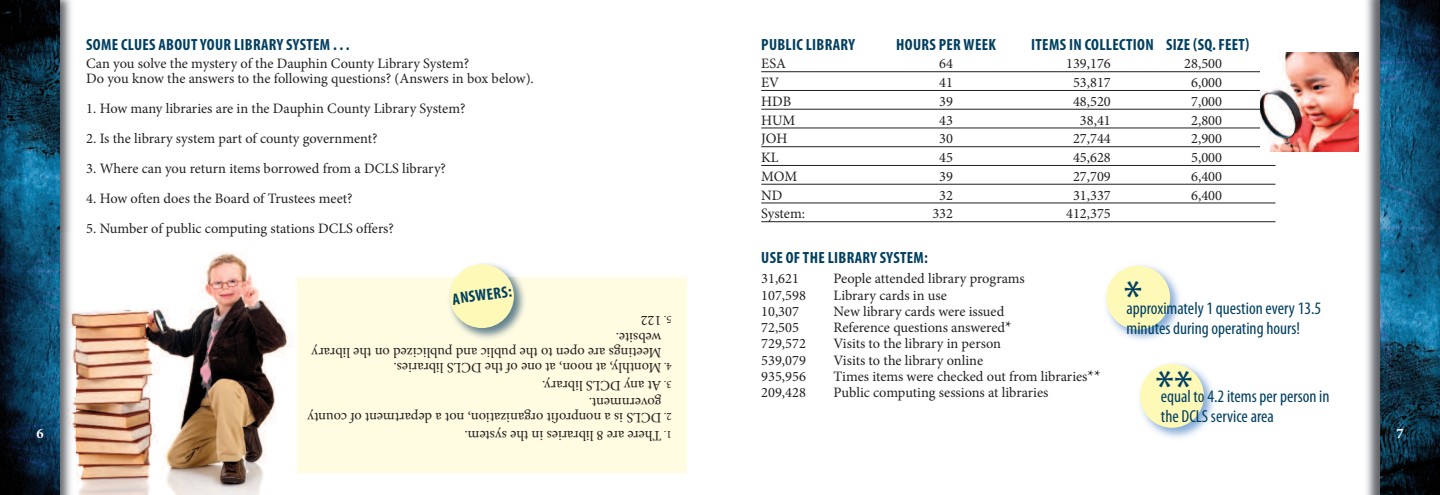
<style>
.page{position:relative;width:1440px;height:495px;background:#fff}
.page>*{position:absolute;margin:0;border:0;box-sizing:border-box;transform-origin:0 0}
.t1{font:condensed 50px "Myriad Pro";color:#003f61}
.t2{font:condensed 49.88px "Myriad Pro";color:#003f61}
.t3{font:condensed 17.5px/20px "Myriad Pro";color:#003f61}
.t4{font:700 condensed 16.25px "Myriad Pro";letter-spacing:.02em;color:#003f61}
.t5{font:14.38px/15px "Minion Pro";color:#231f20}
.t6{font:700 14.38px "Minion Pro";color:#fff}
.t7{font:11.25px "Minion Pro";color:#231f20}
.s1{font-size:11.25px}
.s2{font-size:14.38px}
.s3{font-size:16.25px}
</style>
<div class="page">
<img style="left:1366px;top:0;width:14px;height:495px">
<img style="left:1380px;top:0;width:60px;height:495px">
<hr style="left:761px;top:72px;width:499px;height:1px;background:#231f20">
<hr style="left:761px;top:90px;width:499px;height:1px;background:#231f20">
<hr style="left:761px;top:109px;width:499px;height:1px;background:#231f20">
<hr style="left:761px;top:128px;width:499px;height:1px;background:#231f20">
<hr style="left:761px;top:147px;width:499px;height:1px;background:#231f20">
<hr style="left:761px;top:165px;width:514px;height:1px;background:#231f20">
<hr style="left:761px;top:184px;width:514px;height:1px;background:#231f20">
<hr style="left:761px;top:203px;width:514px;height:1px;background:#231f20">
<hr style="left:761px;top:222px;width:514px;height:1px;background:#231f20">
<img style="left:1260px;top:52px;width:99px;height:99px">
<img style="left:1140px;top:363px;width:74px;height:75px">
<div style="left:1140px;top:364px;width:64px;height:64px;background:#fff9b8;border-radius:50%"></div>
<img style="left:1106px;top:265px;width:74px;height:75px">
<div style="left:1106px;top:266px;width:64px;height:64px;background:#fff9b8;border-radius:50%"></div>
<img style="left:76px;top:251px;width:233px;height:244px">
<img style="left:60px;top:0;width:12px;height:192px">
<img style="left:60px;top:192px;width:12px;height:40px">
<img style="left:60px;top:232px;width:16px;height:263px">
<img style="left:0;top:0;width:60px;height:495px">
<div style="left:297px;top:277px;width:389px;height:195px;background:#fffce1"></div>
<img style="left:449px;top:263px;width:76px;height:82px">
<div style="left:450px;top:264px;width:64px;height:64px;background:#fff9b8;border-radius:50%"></div>
<p class="t6" style="left:36px;top:428px;width:9px">6</p>
<p class="t4" style="left:86px;top:39px;width:265px">SOME CLUES ABOUT YOUR LIBRARY SYSTEM . . .</p>
<p class="t5" style="left:86px;top:58px;width:449px">Can you solve the mystery of the Dauphin County Library System?<br>Do you know the answers to the following questions? (answers in box below).</p>
<p class="t5" style="left:86px;top:103px;width:381px">1. how many libraries are in the Dauphin County Library System?</p>
<p class="t5" style="left:86px;top:133px;width:293px">2. is the library system part of county government?</p>
<p class="t5" style="left:86px;top:163px;width:361px">3. Where can you return items borrowed from a DCLS library?</p>
<p class="t5" style="left:86px;top:193px;width:268px">4. how often does the board of trustees meet?</p>
<p class="t5" style="left:86px;top:223px;width:309px">5. number of public computing stations DCLS offers?</p>
<p class="t4" style="left:452px;top:293px;width:61px;rotate:-8deg">ANSWERS:</p>
<p class="t5" style="left:672px;top:326px;width:33px;rotate:-180deg">221<span class="s1">. 5</span></p>
<p class="t5" style="left:662px;top:359px;width:352px;rotate:-180deg">m e rasgni t ee nepo ot eht c i l bup dna dez i c i l bup no eht yr arb i l w .etisbe</p>
<p class="t5" style="left:649px;top:374px;width:257px;rotate:-180deg">enot a, noont a, y lhtno ehtfo D C SL . se i rarbi l</p>
<p class="t7" style="left:672px;top:371px;width:25px;rotate:-180deg"><span class="s2">m</span>. 4</p>
<p class="t5" style="left:652px;top:410px;width:112px;line-height:17.5px;text-indent:-9px;rotate:-180deg">mnrevog . tne<br>ynat D C SL . yrarbi l</p>
<p class="t7" style="left:672px;top:388px;width:22px;rotate:-180deg"><span class="s2">a</span>. 3</p>
<p class="t5" style="left:651px;top:424px;width:345px;rotate:-180deg">C SL as i at on, no i t az i nagrot i f orpnon mt r aped y t nuocf ot ne</p>
<p class="t7" style="left:672px;top:421px;width:23px;rotate:-180deg"><span class="s2">D</span>. 2</p>
<p class="t5" style="left:653px;top:441px;width:190px;rotate:-180deg">ereh era 8 nisei rarbi l eht met sys .</p>
<p class="t7" style="left:672px;top:438px;width:21px;rotate:-180deg"><span class="s2">t</span>. 1</p>
<p class="t4" style="left:761px;top:39px;width:95px">PUBLIC LIBRARY</p>
<p class="t4" style="left:896px;top:39px;width:101px">HOURS PERWEEK</p>
<p class="t4" style="left:1031px;top:39px;width:220px">ITEMS IN COLLECTION SIZE (SQ.FEET)</p>
<p class="t5" style="left:761px;top:58px;width:26px">eSa</p>
<p class="t5" style="left:939px;top:58px;width:15px">64</p>
<p class="t5" style="left:1066px;top:58px;width:46px">139,176</p>
<p class="t5" style="left:1184px;top:58px;width:39px">28,500</p>
<p class="t5" style="left:761px;top:76px;width:20px">eV</p>
<p class="t5" style="left:939px;top:76px;width:15px">41</p>
<p class="t5" style="left:1073px;top:76px;width:39px">53,817</p>
<p class="t5" style="left:1191px;top:76px;width:32px">6,000</p>
<p class="t5" style="left:761px;top:95px;width:31px">hDb</p>
<p class="t5" style="left:939px;top:95px;width:15px">39</p>
<p class="t5" style="left:1073px;top:95px;width:39px">48,520</p>
<p class="t5" style="left:1191px;top:95px;width:32px">7,000</p>
<p class="t5" style="left:761px;top:114px;width:36px">hum</p>
<p class="t5" style="left:939px;top:114px;width:15px">43</p>
<p class="t5" style="left:1080px;top:114px;width:32px">38,41</p>
<p class="t5" style="left:1191px;top:114px;width:32px">2,800</p>
<p class="t5" style="left:761px;top:133px;width:28px">Joh</p>
<p class="t5" style="left:939px;top:133px;width:15px">30</p>
<p class="t5" style="left:1073px;top:133px;width:39px">27,744</p>
<p class="t5" style="left:1191px;top:133px;width:32px">2,900</p>
<p class="t5" style="left:761px;top:151px;width:19px">KL</p>
<p class="t5" style="left:939px;top:151px;width:15px">45</p>
<p class="t5" style="left:1073px;top:151px;width:39px">45,628</p>
<p class="t5" style="left:1191px;top:151px;width:32px">5,000</p>
<p class="t5" style="left:761px;top:170px;width:38px">mom</p>
<p class="t5" style="left:939px;top:170px;width:15px">39</p>
<p class="t5" style="left:1073px;top:170px;width:39px">27,709</p>
<p class="t5" style="left:1191px;top:170px;width:32px">6,400</p>
<p class="t5" style="left:761px;top:189px;width:23px">nD</p>
<p class="t5" style="left:939px;top:189px;width:15px">32</p>
<p class="t5" style="left:1073px;top:189px;width:39px">31,337</p>
<p class="t5" style="left:1191px;top:189px;width:32px">6,400</p>
<p class="t5" style="left:761px;top:208px;width:45px">System:</p>
<p class="t5" style="left:932px;top:208px;width:22px">332</p>
<p class="t5" style="left:1066px;top:208px;width:46px">412,375</p>
<p class="t4" style="left:761px;top:252px;width:168px">USE OFTHE LIBRARY SYSTEM:</p>
<p class="t5" style="left:761px;top:273px;width:39px">31,621</p>
<p class="t5" style="left:834px;top:273px;width:193px">people attended library programs</p>
<p class="t5" style="left:761px;top:289px;width:46px">107,598</p>
<p class="t5" style="left:834px;top:289px;width:115px">Library cards in use</p>
<p class="t5" style="left:761px;top:305px;width:39px">10,307</p>
<p class="t5" style="left:834px;top:305px;width:172px">new library cards were issued</p>
<p class="t5" style="left:761px;top:321px;width:39px">72,505</p>
<p class="t5" style="left:834px;top:321px;width:180px">reference questions answered<span class="s3">*</span></p>
<p class="t5" style="left:761px;top:338px;width:46px">729,572</p>
<p class="t5" style="left:834px;top:338px;width:169px">Visits to the library in person</p>
<p class="t5" style="left:761px;top:354px;width:46px">539,079</p>
<p class="t5" style="left:834px;top:354px;width:151px">Visits to the library online</p>
<p class="t5" style="left:761px;top:370px;width:46px">935,956</p>
<p class="t5" style="left:834px;top:370px;width:269px">times items were checked out from libraries<span class="s3">**</span></p>
<p class="t5" style="left:761px;top:386px;width:46px">209,428</p>
<p class="t5" style="left:834px;top:386px;width:217px">public computing sessions at libraries</p>
<p class="t3" style="left:1161px;top:388px;width:170px">equal to 4.2 items per person in the DCLS service area</p>
<h2 class="t2" style="left:1124px;top:281px;width:20px">*</h2>
<p class="t3" style="left:1127px;top:300px;width:196px">approximately 1 question every 13.5 minutes during operating hours!</p>
<h1 class="t1" style="left:1156px;top:370px;width:39px">**</h1>
<p class="t6" style="left:1396px;top:428px;width:9px">7</p>
</div>
